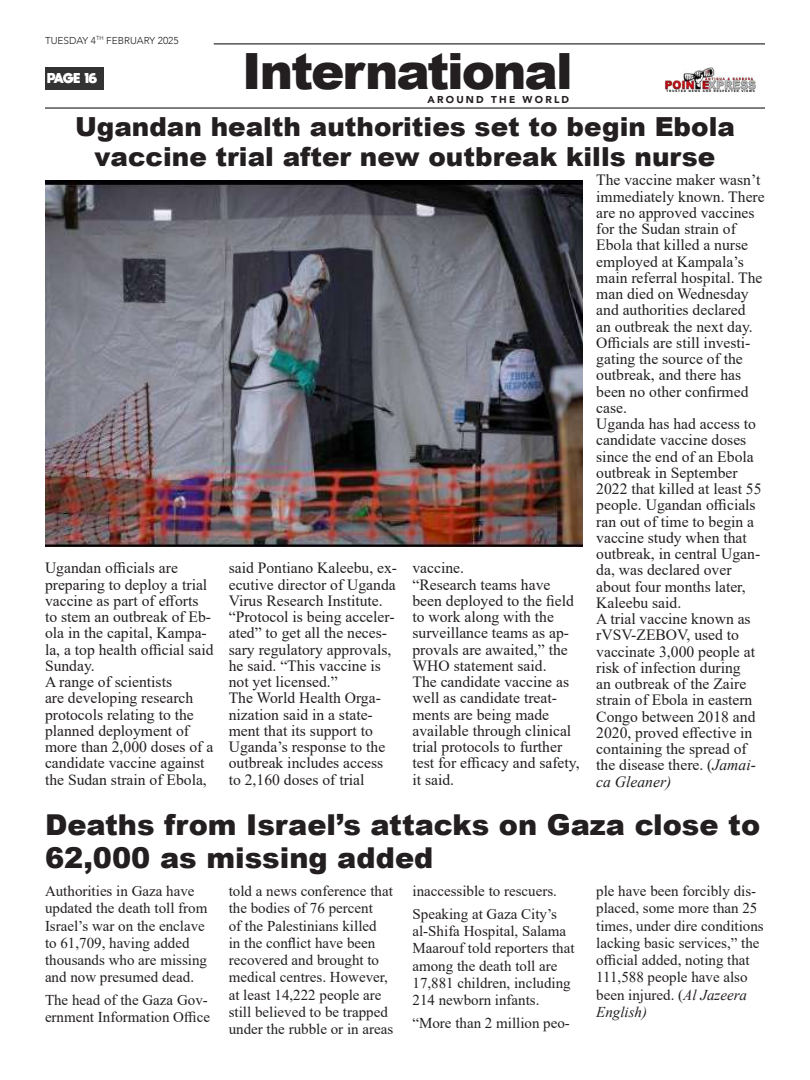
<style>
.page{position:relative;width:810px;height:1080px;background:#fff}
.page>*{position:absolute;margin:0;border:0;box-sizing:border-box;transform-origin:0 0}
.t1{font:900 50px "Arial";letter-spacing:-.04em;color:#231f20}
.t2{font:900 28.75px/33.1px "Arial";color:#231f20}
.t3{font:900 26.25px/30.2px "Arial";color:#231f20;text-align:center}
.t4{font:15.62px/16.2px "Times New Roman";color:#231f20}
.t5{font:15px/17.2px "Times New Roman";color:#231f20}
.t6{font:300 10px "Avenir";color:#231f20}
.t7{font:900 10px "Avenir";letter-spacing:.22em;color:#231f20}
.t8{font:800 10px "moon get";letter-spacing:-.055em;color:#fff}
.s1{font-style:italic}
</style>
<div class="page">
<hr style="left:214px;top:43px;width:551px;height:2px;background:#333">
<div style="left:45px;top:67px;width:58px;height:22px;background:#333"></div>
<img style="left:665px;top:67px;width:91px;height:25px">
<hr style="left:45px;top:107px;width:720px;height:2px;background:#333">
<img style="left:45px;top:180px;width:537px;height:366px">
<div style="left:45px;top:545px;width:536px;height:17px;background:#fff"></div>
<p class="t6" style="left:45px;top:34px;width:135px">TUESDAY 4<sup>TH</sup> FEBRUARY 2025</p>
<p class="t8" style="left:47px;top:71px;width:51px">PAGE 16</p>
<h1 class="t1" style="left:242px;top:35px;width:332px">International</h1>
<h3 class="t3" style="left:75px;top:111px;width:661px">Ugandan health authorities set to begin Ebola vaccine trial after new outbreak kills nurse</h3>
<p class="t7" style="left:428px;top:90px;width:143px">AROUND THE WORLD</p>
<p class="t4" style="left:45px;top:559px;width:170px">Ugandan officials are preparing to deploy a trial vaccine as part of efforts to stem an outbreak of Eb&shy;ola in the capital, Kampa&shy;la, a top health official said<br>Sunday.<br>A range of scientists<br>are developing research protocols relating to the planned deployment of more than 2,000 doses of a candidate vaccine against the Sudan strain of Ebola,</p>
<p class="t4" style="left:229px;top:559px;width:170px">said Pontiano Kaleebu, ex&shy;ecutive director of Uganda<br>Virus Research Institute. “Protocol is being acceler&shy;ated” to get all the neces&shy;sary regulatory approvals, he said. “This vaccine is not yet licensed.”<br>The World Health Orga&shy;nization said in a state&shy;ment that its support to<br>Uganda’s response to the outbreak includes access to 2,160 doses of trial</p>
<p class="t4" style="left:412px;top:559px;width:169px">vaccine.<br>“Research teams have been deployed to the field to work along with the surveillance teams as ap&shy;provals are awaited,” the<br>WHO statement said.<br>The candidate vaccine as well as candidate treat&shy;ments are being made available through clinical trial protocols to further test for efficacy and safety, it said.</p>
<p class="t4" style="left:596px;top:172px;width:170px">The vaccine maker wasn’t immediately known. There are no approved vaccines for the Sudan strain of<br>Ebola that killed a nurse employed at Kampala’s main referral hospital. The man died on Wednesday and authorities declared<br>an outbreak the next day.<br>Officials are still investi&shy;gating the source of the outbreak, and there has been no other confirmed case.<br>Uganda has had access to candidate vaccine doses since the end of an Ebola outbreak in September<br>2022 that killed at least 55 people. Ugandan officials ran out of time to begin a vaccine study when that outbreak, in central Ugan&shy;da, was declared over about four months later,<br>Kaleebu said.<br>A trial vaccine known as rVSV-ZEBOV, used to vaccinate 3,000 people at risk of infection during<br>an outbreak of the Zaire strain of Ebola in eastern<br>Congo between 2018 and<br>2020, proved effective in containing the spread of the disease there. (<span class="s1">Jamai&shy;ca Gleaner)</span></p>
<h2 class="t2" style="left:45px;top:807px;width:717px">Deaths from Israel’s attacks on Gaza close to<br>62,000 as missing added</h2>
<p class="t5" style="left:45px;top:882px;width:164px">Authorities in Gaza have updated the death toll from<br>Israel’s war on the enclave to 61,709, having added thousands who are missing and now presumed dead.</p>
<p class="t5" style="left:45px;top:991px;width:167px">The head of the Gaza Gov&shy;ernment Information Office</p>
<p class="t5" style="left:229px;top:882px;width:166px">told a news conference that the bodies of 76 percent<br>of the Palestinians killed<br>in the conflict have been recovered and brought to medical centres. However, at least 14,222 people are still believed to be trapped under the rubble or in areas</p>
<p class="t5" style="left:412px;top:879px;width:146px;line-height:22.9px">inaccessible to rescuers.<br>Speaking at Gaza City’s</p>
<p class="t5" style="left:412px;top:922px;width:164px">al-Shifa Hospital, Salama<br>Maarouf told reporters that among the death toll are<br>17,881 children, including<br>214 newborn infants.</p>
<p class="t5" style="left:412px;top:1014px;width:159px">“More than 2 million peo-</p>
<p class="t5" style="left:596px;top:882px;width:169px">ple have been forcibly dis&shy;placed, some more than 25 times, under dire conditions lacking basic services,” the official added, noting that<br>111,588 people have also been injured. (<span class="s1">Al Jazeera<br>English)</span></p>
</div>
